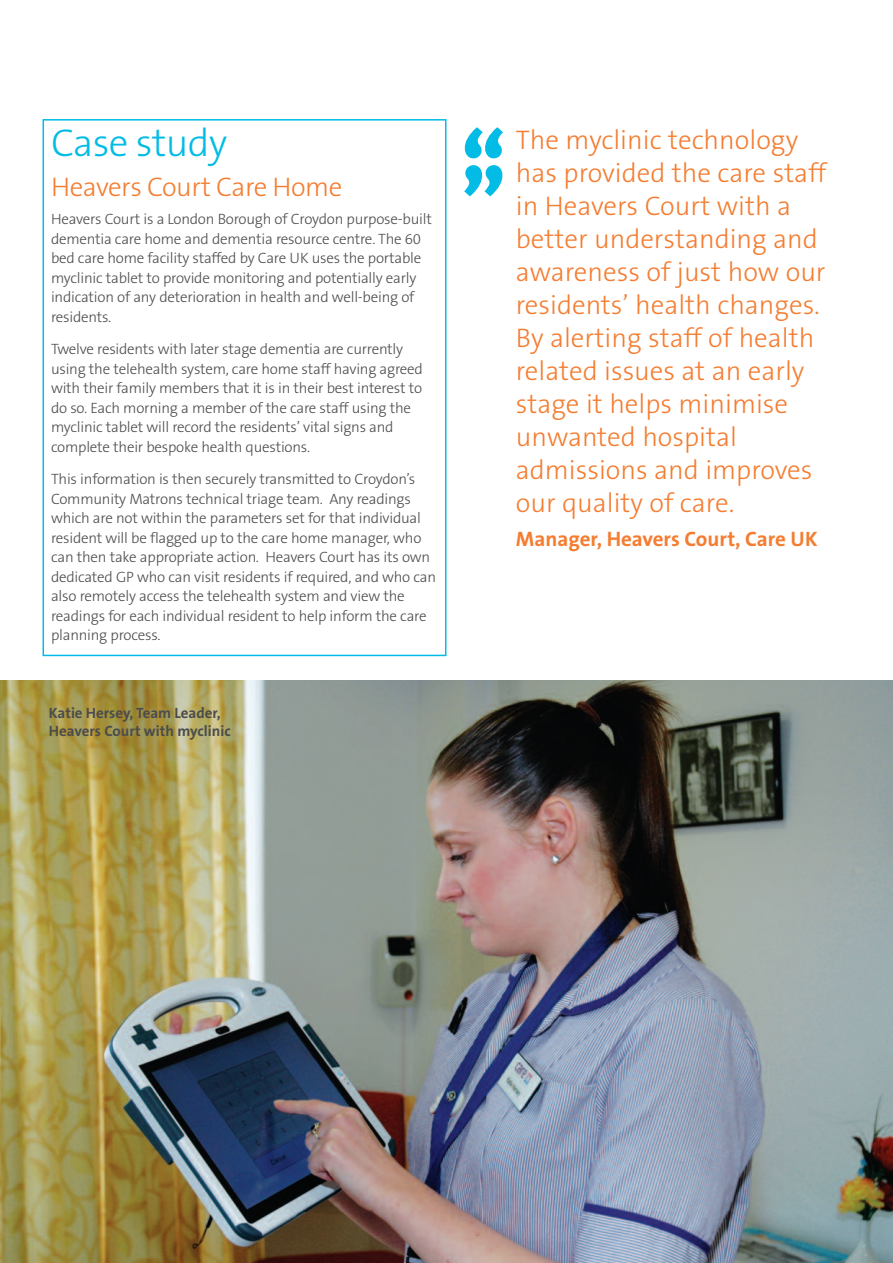
<style>
.page{position:relative;width:893px;height:1263px;background:#fff}
.page>*{position:absolute;margin:0;border:0;box-sizing:border-box;transform-origin:0 0}
.t1{font:900 78px "The Sans B W9";color:#02bce5}
.t2{font:300 39px "The Sans B W3";letter-spacing:-.015em;color:#02bce5}
.t3{font:300 27px/33px "The Sans B W3";color:#f47d31}
.t4{font:700 21px "The Sans B W7";color:#f47d31}
.t5{font:300 15px/19.5px "The Sans B W3";letter-spacing:-.015em;color:#4b4c4d}
.t6{font:700 15px/18px "The Sans B W7";color:#4b4c4d}
</style>
<div class="page">
<img style="left:0;top:680px;width:893px;height:583px">
<div style="left:43px;top:119px;width:403px;height:537px;border:2px solid #02bce5"></div>
<h2 class="t2" style="left:51px;top:128px;width:178px">Case study</h2>
<h3 class="t3" style="left:51px;top:173px;width:293px">Heavers Court Care Home</h3>
<p class="t5" style="left:51px;top:211px;width:382px">Heavers Court is a London Borough of Croydon purpose-built dementia care home and dementia resource centre. The 60 bed care home facility staffed by Care UK uses the portable myclinic tablet to provide monitoring and potentially early indication of any deterioration in health and well-being of residents.</p>
<p class="t5" style="left:51px;top:341px;width:373px">Twelve residents with later stage dementia are currently using the telehealth system, care home staff having agreed with their family members that it is in their best interest to do so. Each morning a member of the care staff using the myclinic tablet will record the residents’ vital signs and complete their bespoke health questions.</p>
<p class="t5" style="left:51px;top:471px;width:387px">This information is then securely transmitted to Croydon’s Community Matrons technical triage team. Any readings which are not within the parameters set for that individual resident will be flagged up to the care home manager, who can then take appropriate action. Heavers Court has its own dedicated GP who can visit residents if required, and who can also remotely access the telehealth system and view the readings for each individual resident to help inform the care planning process.</p>
<h1 class="t1" style="left:462px;top:130px;width:45px">“</h1>
<h1 class="t1" style="left:506px;top:194px;width:45px;rotate:-180deg">“</h1>
<p class="t3" style="left:516px;top:126px;width:312px">The myclinic technology has provided the care staff in Heavers Court with a better understanding and awareness of just how our residents’ health changes.<br>By alerting staff of health related issues at an early stage it helps minimise unwanted hospital admissions and improves our quality of care.</p>
<h3 class="t4" style="left:516px;top:531px;width:303px">Manager, Heavers Court, Care UK</h3>
<p class="t6" style="left:49px;top:706px;width:183px">Katie Hersey, Team Leader,<br>Heavers Court with myclinic</p>
</div>
